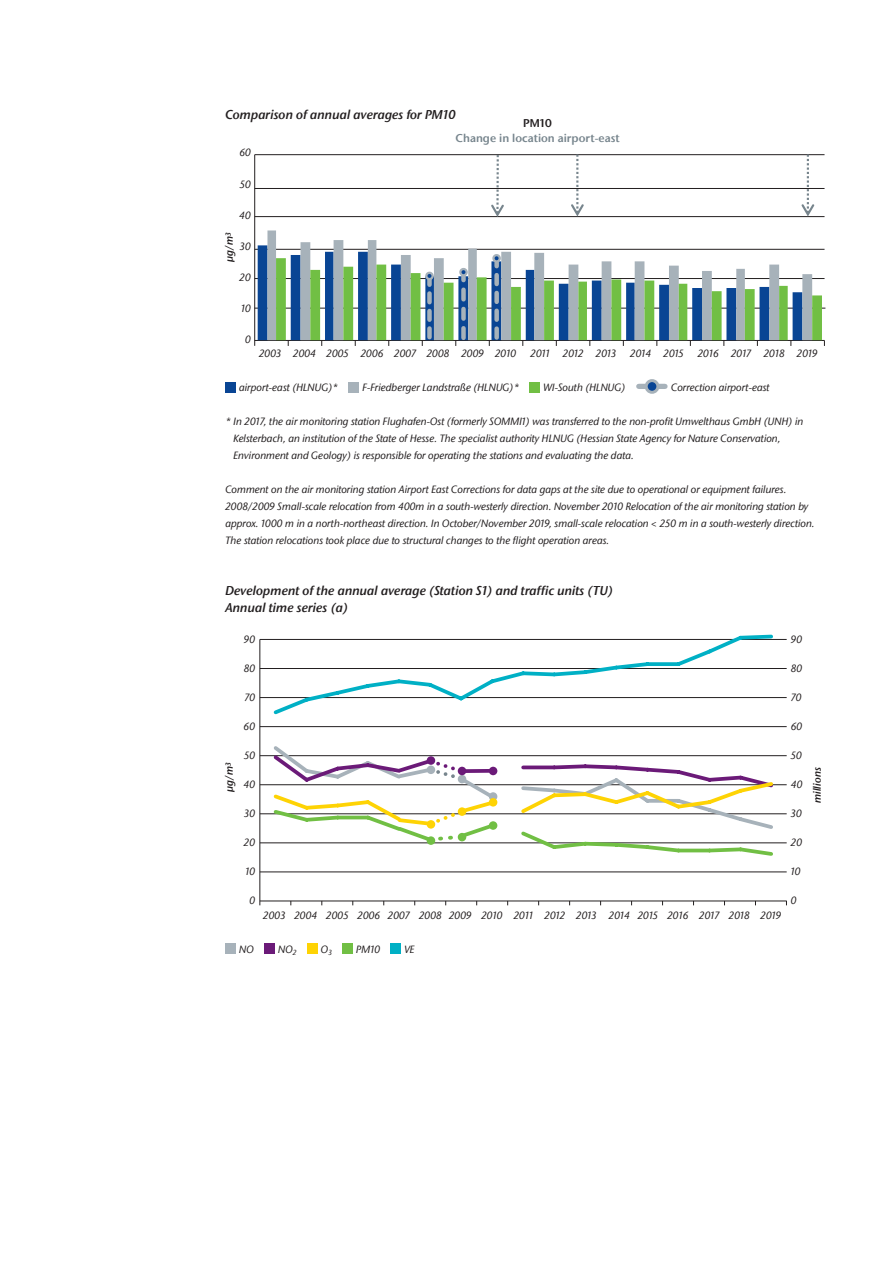
<style>
.page{position:relative;width:893px;height:1263px;background:#fff}
.page>*{position:absolute;margin:0;border:0;box-sizing:border-box;transform-origin:0 0}
.t1{font:italic 600 12.75px/17px "Stone Sans Fraport II";color:#231f20}
.t2{font:600 11.25px "Stone Sans Fraport II";color:#77858d}
.t3{font:600 11.25px "Stone Sans Fraport II";color:#231f20}
.t4{font:italic 500 10.5px/17px "Stone Sans Fraport II";color:#231f20}
.t5{font:italic 600 10.5px "Stone Sans Fraport II";color:#231f20}
</style>
<div class="page">
<div style="left:225px;top:382px;width:11px;height:11px;background:#094594"></div>
<div style="left:349px;top:382px;width:10px;height:11px;background:#a7b2ba"></div>
<div style="left:530px;top:382px;width:10px;height:11px;background:#71bf44"></div>
<div style="left:639px;top:384px;width:26px;height:5px;background:#a7b2ba"></div>
<div style="left:646px;top:381px;width:12px;height:11px;background:#094594;border-radius:50%"></div>
<div style="left:645px;top:379px;width:14px;height:15px;border:3px solid #a7b2ba;border-radius:50%"></div>
<div style="left:225px;top:944px;width:11px;height:10px;background:#a7b2ba"></div>
<div style="left:264px;top:944px;width:11px;height:10px;background:#6b1a78"></div>
<div style="left:307px;top:944px;width:10px;height:10px;background:#fed304"></div>
<div style="left:343px;top:944px;width:10px;height:10px;background:#71bf44"></div>
<div style="left:391px;top:944px;width:10px;height:10px;background:#00b0c5"></div>
<hr style="left:255px;top:154px;width:569px;height:1px;background:#231f20">
<hr style="left:255px;top:216px;width:569px;height:1px;background:#231f20">
<hr style="left:255px;top:278px;width:569px;height:1px;background:#231f20">
<hr style="left:255px;top:340px;width:569px;height:1px;background:#231f20">
<svg style="left:491px;top:154px;width:13px;height:63px"></svg>
<svg style="left:571px;top:154px;width:13px;height:62px"></svg>
<hr style="left:255px;top:188px;width:569px;height:1px;background:#231f20">
<hr style="left:255px;top:249px;width:569px;height:1px;background:#231f20">
<hr style="left:254px;top:308px;width:571px;height:1px;background:#231f20">
<hr style="left:254px;top:155px;width:1px;height:191px;background:#231f20">
<svg style="left:801px;top:155px;width:13px;height:61px"></svg>
<svg style="left:267px;top:230px;width:545px;height:110px"></svg>
<svg style="left:276px;top:257px;width:549px;height:89px"></svg>
<div style="left:426px;top:273px;width:7px;height:6px;background:#094594;border-radius:50%"></div>
<div style="left:425px;top:272px;width:9px;height:8px;border:2px solid #a7b2ba;border-radius:50%"></div>
<div style="left:460px;top:269px;width:7px;height:6px;background:#094594;border-radius:50%"></div>
<div style="left:459px;top:268px;width:9px;height:8px;border:2px solid #a7b2ba;border-radius:50%"></div>
<div style="left:493px;top:255px;width:7px;height:6px;background:#094594;border-radius:50%"></div>
<div style="left:492px;top:254px;width:9px;height:8px;border:2px solid #a7b2ba;border-radius:50%"></div>
<hr style="left:260px;top:639px;width:1px;height:266px;background:#231f20">
<hr style="left:260px;top:901px;width:527px;height:1px;background:#231f20">
<hr style="left:260px;top:639px;width:527px;height:1px;background:#231f20">
<hr style="left:260px;top:668px;width:527px;height:1px;background:#231f20">
<hr style="left:260px;top:697px;width:527px;height:1px;background:#231f20">
<hr style="left:260px;top:726px;width:527px;height:1px;background:#231f20">
<hr style="left:260px;top:755px;width:527px;height:1px;background:#231f20">
<hr style="left:260px;top:784px;width:527px;height:1px;background:#231f20">
<hr style="left:260px;top:813px;width:527px;height:1px;background:#231f20">
<hr style="left:260px;top:842px;width:527px;height:1px;background:#231f20">
<hr style="left:260px;top:872px;width:527px;height:1px;background:#231f20">
<svg style="left:270px;top:746px;width:506px;height:110px"></svg>
<div style="left:427px;top:836px;width:8px;height:9px;background:#71bf44;border-radius:50%"></div>
<div style="left:458px;top:833px;width:8px;height:8px;background:#71bf44;border-radius:50%"></div>
<div style="left:489px;top:821px;width:8px;height:9px;background:#71bf44;border-radius:50%"></div>
<svg style="left:271px;top:634px;width:504px;height:81px"></svg>
<p class="t1" style="left:225px;top:106px;width:232px">Comparison of annual averages for PM10</p>
<p class="t3" style="left:523px;top:116px;width:31px">PM10</p>
<p class="t2" style="left:456px;top:131px;width:166px">Change in location airport-east</p>
<p class="t4" style="left:239px;top:144px;width:13px">60</p>
<p class="t4" style="left:240px;top:175px;width:13px">50</p>
<p class="t4" style="left:239px;top:206px;width:13px">40</p>
<p class="t4" style="left:240px;top:238px;width:12px">30</p>
<p class="t4" style="left:240px;top:269px;width:13px">20</p>
<p class="t4" style="left:241px;top:300px;width:11px">10</p>
<p class="t4" style="left:245px;top:331px;width:7px">0</p>
<p class="t5" style="left:222px;top:262px;width:31px;rotate:-90deg">µg/m<sup>3</sup></p>
<p class="t4" style="left:259px;top:345px;width:259px">2003 2004 2005 2006 2007 2008 2009 2010</p>
<p class="t4" style="left:530px;top:345px;width:87px">2011 2012 2013</p>
<p class="t4" style="left:630px;top:345px;width:55px">2014 2015</p>
<p class="t4" style="left:698px;top:345px;width:121px">2016 2017 2018 2019</p>
<p class="t4" style="left:239px;top:379px;width:101px">airport-east (HLNUG)*</p>
<p class="t4" style="left:362px;top:379px;width:158px">F-Friedberger Landstraße (HLNUG)*</p>
<p class="t4" style="left:543px;top:379px;width:84px">WI-South (HLNUG)</p>
<p class="t4" style="left:671px;top:379px;width:100px">Correction airport-east</p>
<p class="t4" style="left:233px;top:413px;width:571px;text-indent:-8px">* In 2017, the air monitoring station Flughafen-Ost (formerly SOMMI1) was transferred to the non-profit Umwelthaus GmbH (UNH) in<br>Kelsterbach, an institution of the State of Hesse. The specialist authority HLNUG (Hessian State Agency for Nature Conservation,<br>Environment and Geology) is responsible for operating the stations and evaluating the data.</p>
<p class="t4" style="left:225px;top:481px;width:591px">Comment on the air monitoring station Airport East Corrections for data gaps at the site due to operational or equipment failures.<br>2008/2009 Small-scale relocation from 400m in a south-westerly direction. November 2010 Relocation of the air monitoring station by approx. 1000 m in a north-northeast direction. In October/November 2019, small-scale relocation &lt; 250 m in a south-westerly direction.<br>The station relocations took place due to structural changes to the flight operation areas.</p>
<p class="t1" style="left:225px;top:582px;width:389px">Development of the annual average (Station S1) and traffic units (TU)<br>Annual time series (a)</p>
<p class="t4" style="left:791px;top:631px;width:13px">90</p>
<p class="t4" style="left:791px;top:660px;width:13px">80</p>
<p class="t4" style="left:791px;top:689px;width:12px">70</p>
<p class="t4" style="left:791px;top:718px;width:13px">60</p>
<p class="t4" style="left:791px;top:747px;width:13px">50</p>
<p class="t4" style="left:791px;top:776px;width:13px">40</p>
<p class="t4" style="left:791px;top:805px;width:12px">30</p>
<p class="t4" style="left:791px;top:833px;width:13px">20</p>
<p class="t4" style="left:791px;top:862px;width:11px">10</p>
<p class="t4" style="left:791px;top:891px;width:7px">0</p>
<p class="t4" style="left:244px;top:631px;width:13px">90</p>
<p class="t4" style="left:244px;top:660px;width:13px">80</p>
<p class="t4" style="left:244px;top:689px;width:12px">70</p>
<p class="t4" style="left:244px;top:718px;width:13px">60</p>
<p class="t4" style="left:244px;top:747px;width:13px">50</p>
<p class="t4" style="left:244px;top:776px;width:13px">40</p>
<p class="t4" style="left:244px;top:805px;width:12px">30</p>
<p class="t4" style="left:244px;top:834px;width:13px">20</p>
<p class="t4" style="left:245px;top:862px;width:11px">10</p>
<p class="t4" style="left:249px;top:891px;width:7px">0</p>
<p class="t5" style="left:222px;top:792px;width:31px;rotate:-90deg">µg/m<sup>3</sup></p>
<p class="t5" style="left:810px;top:803px;width:38px;rotate:-90deg">millions</p>
<p class="t4" style="left:263px;top:906px;width:519px">2003 2004 2005 2006 2007 2008 2009 2010 2011 2012 2013 2014 2015 2016 2017 2018 2019</p>
<p class="t4" style="left:239px;top:940px;width:16px">NO</p>
<p class="t4" style="left:278px;top:940px;width:20px">NO<sub>2</sub></p>
<p class="t4" style="left:321px;top:940px;width:13px">O<sub>3</sub></p>
<p class="t4" style="left:356px;top:940px;width:25px">PM10</p>
<p class="t4" style="left:404px;top:940px;width:12px">VE</p>
</div>
